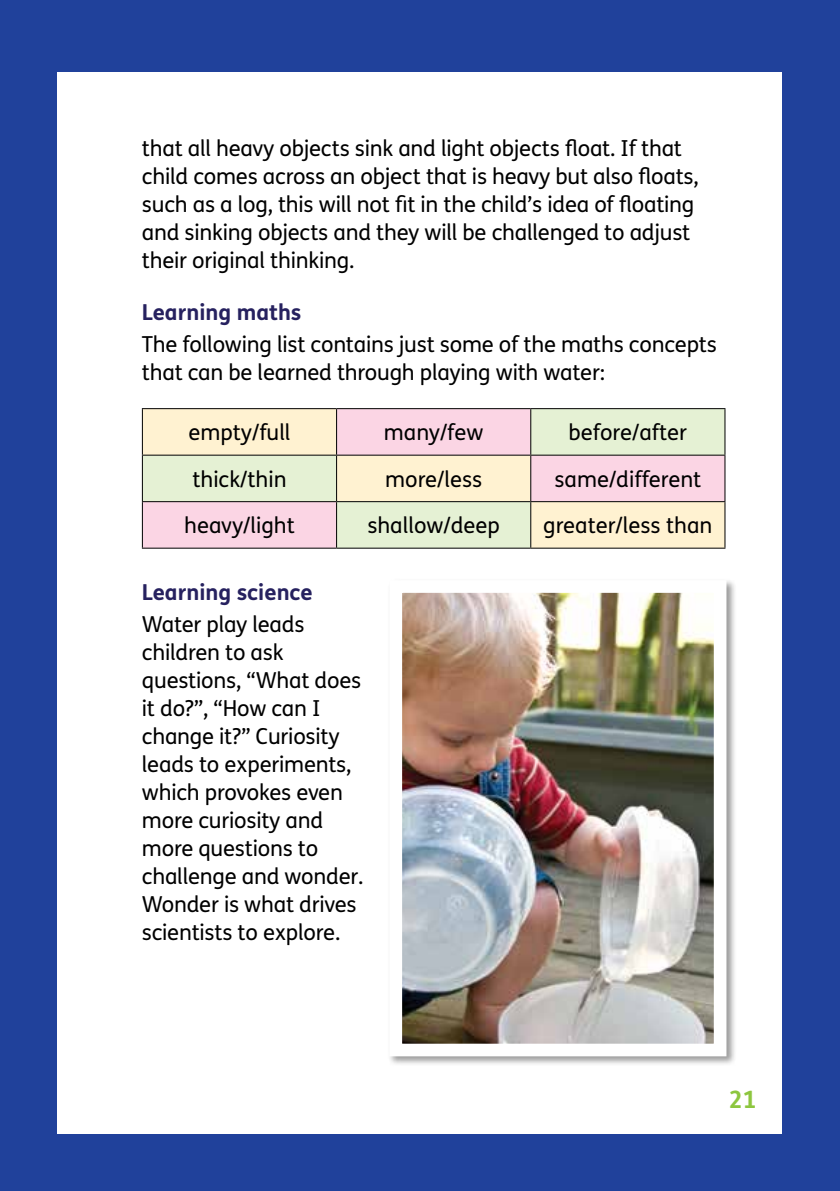
<style>
.page{position:relative;width:840px;height:1191px;background:#fff}
.page>*{position:absolute;margin:0;border:0;box-sizing:border-box;transform-origin:0 0}
.t1{font:700 24px "FS Me";color:#8dc63f}
.t2{font:22px/28px "FS Me";letter-spacing:-.01em;color:#000}
.t3{font:700 22px "FS Me";color:#26215f}
</style>
<div class="page">
<div style="left:0;top:0;width:839px;height:1191px;background:#20419b"></div>
<div style="left:58px;top:72px;width:723px;height:1061px;background:#fff"></div>
<svg style="left:143px;top:409px;width:581px;height:138px;background:#f3e6d6"></svg>
<hr style="left:142px;top:408px;width:194px;height:1px;background:#000">
<hr style="left:142px;top:409px;width:1px;height:45px;background:#000">
<hr style="left:336px;top:408px;width:194px;height:1px;background:#000">
<hr style="left:336px;top:409px;width:1px;height:45px;background:#000">
<hr style="left:530px;top:408px;width:195px;height:1px;background:#000">
<hr style="left:530px;top:409px;width:1px;height:45px;background:#000">
<hr style="left:724px;top:409px;width:1px;height:45px;background:#000">
<hr style="left:142px;top:454px;width:194px;height:1px;background:#000">
<hr style="left:142px;top:455px;width:1px;height:46px;background:#000">
<hr style="left:336px;top:454px;width:194px;height:1px;background:#000">
<hr style="left:336px;top:455px;width:1px;height:46px;background:#000">
<hr style="left:530px;top:454px;width:195px;height:1px;background:#000">
<hr style="left:530px;top:455px;width:1px;height:46px;background:#000">
<hr style="left:724px;top:455px;width:1px;height:46px;background:#000">
<hr style="left:142px;top:501px;width:194px;height:1px;background:#000">
<hr style="left:142px;top:502px;width:1px;height:45px;background:#000">
<hr style="left:336px;top:501px;width:194px;height:1px;background:#000">
<hr style="left:336px;top:502px;width:1px;height:45px;background:#000">
<hr style="left:530px;top:501px;width:195px;height:1px;background:#000">
<hr style="left:530px;top:502px;width:1px;height:45px;background:#000">
<hr style="left:724px;top:502px;width:1px;height:45px;background:#000">
<hr style="left:142px;top:547px;width:194px;height:1px;background:#000">
<hr style="left:336px;top:547px;width:194px;height:1px;background:#000">
<hr style="left:530px;top:547px;width:195px;height:1px;background:#000">
<div style="left:387px;top:578px;width:349px;height:488px;background:#000;opacity:.4"></div>
<img style="left:403px;top:594px;width:309px;height:448px">
<div style="left:389px;top:580px;width:337px;height:476px;border:13px solid #fff"></div>
<p class="t2" style="left:142px;top:134px;width:558px">that all heavy objects sink and light objects float. If that child comes across an object that is heavy but also floats, such as a log, this will not fit in the child’s idea of floating and sinking objects and they will be challenged to adjust their original thinking.</p>
<p class="t3" style="left:142px;top:295px;width:161px">Learning maths</p>
<p class="t2" style="left:142px;top:330px;width:576px">The following list contains just some of the maths concepts that can be learned through playing with water:</p>
<p class="t2" style="left:188px;top:418px;width:104px">empty/full</p>
<p class="t2" style="left:383px;top:418px;width:101px">many/few</p>
<p class="t2" style="left:568px;top:418px;width:120px">before/after</p>
<p class="t2" style="left:192px;top:464px;width:96px">thick/thin</p>
<p class="t2" style="left:385px;top:464px;width:99px">more/less</p>
<p class="t2" style="left:554px;top:464px;width:148px">same/different</p>
<p class="t2" style="left:184px;top:511px;width:112px">heavy/light</p>
<p class="t2" style="left:367px;top:511px;width:134px">shallow/deep</p>
<p class="t2" style="left:543px;top:511px;width:171px">greater/less than</p>
<p class="t3" style="left:142px;top:575px;width:172px">Learning science</p>
<p class="t2" style="left:142px;top:610px;width:223px">Water play leads children to ask questions, “What does it do?”, “How can I change it?” Curiosity leads to experiments, which provokes even more curiosity and more questions to challenge and wonder.<br>Wonder is what drives scientists to explore.</p>
<p class="t1" style="left:728px;top:1081px;width:30px">21</p>
</div>
